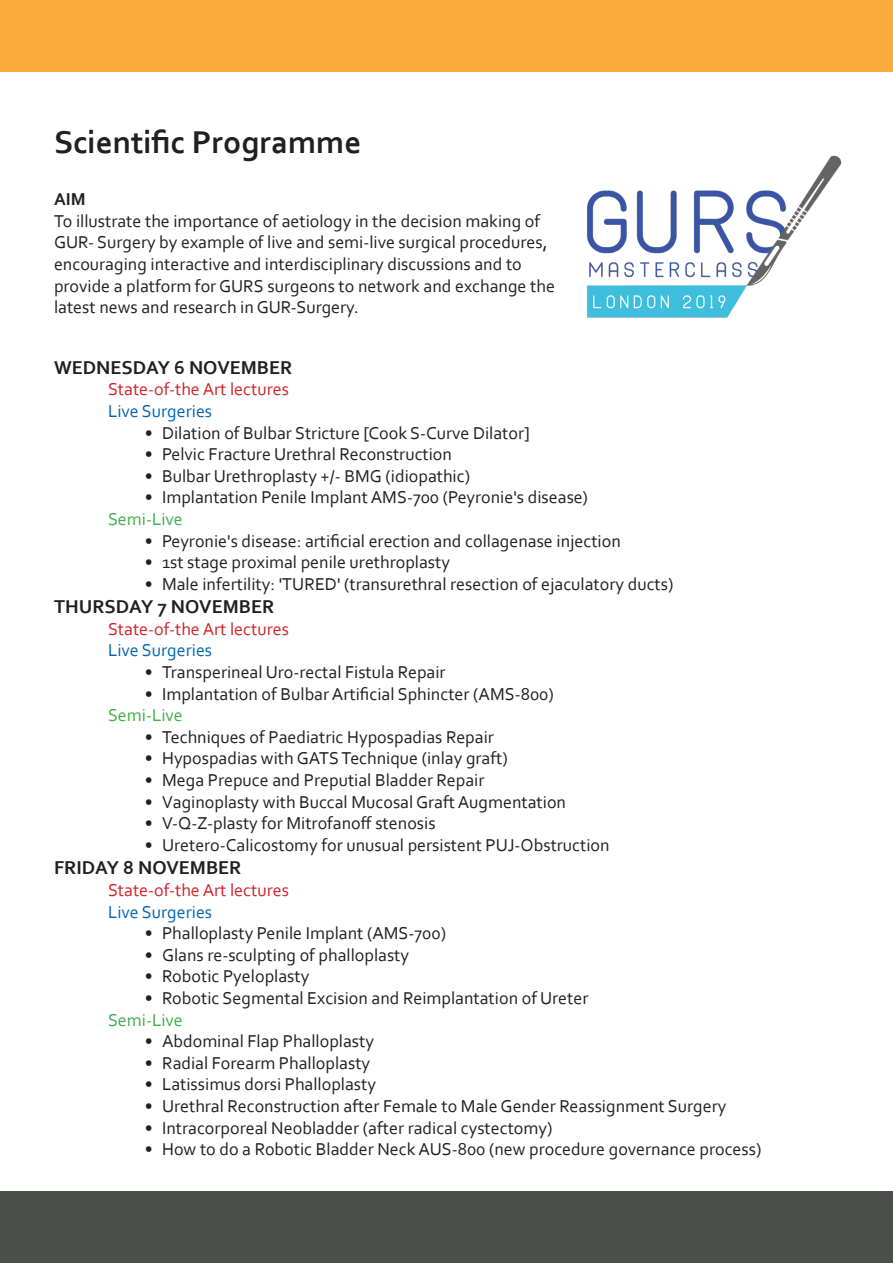
<style>
.page{position:relative;width:893px;height:1263px;background:#fff}
.page>*{position:absolute;margin:0;border:0;box-sizing:border-box;transform-origin:0 0}
.t1{font:700 33px "Corbel";color:#231f20}
.t2{font:700 19.5px "Corbel";color:#231f20}
.t3{font:18px/21.6px "Corbel";color:#231f20}
.t4{font:18px "Corbel";color:#d1232a}
.t5{font:18px "Corbel";color:#0166b3}
.t6{font:18px "Corbel";color:#40ae49}
.t7{font:700 18px "Corbel";color:#231f20}
</style>
<div class="page">
<div style="left:0;top:0;width:893px;height:71px;background:#fbac3b"></div>
<div style="left:0;top:1191px;width:893px;height:72px;background:#4b4f49"></div>
<img style="left:587px;top:155px;width:255px;height:163px">
<p class="t1" style="left:54px;top:122px;width:309px">Scientific Programme</p>
<p class="t7" style="left:54px;top:188px;width:33px">AIM</p>
<p class="t3" style="left:54px;top:210px;width:502px">To illustrate the importance of aetiology in the decision making of GUR- Surgery by example of live and semi-live surgical procedures, encouraging interactive and interdisciplinary discussions and to provide a platform for GURS surgeons to network and exchange the latest news and research in GUR-Surgery.</p>
<p class="t2" style="left:54px;top:355px;width:240px">WEDNESDAY 6 NOVEMBER</p>
<p class="t4" style="left:108px;top:378px;width:182px">State-of-the Art lectures</p>
<p class="t5" style="left:108px;top:400px;width:106px">Live Surgeries</p>
<p class="t3" style="left:145px;top:421px;width:387px">• Dilation of Bulbar Stricture [Cook S-Curve Dilator]</p>
<p class="t3" style="left:145px;top:443px;width:309px">• Pelvic Fracture Urethral Reconstruction</p>
<p class="t3" style="left:145px;top:465px;width:327px">• Bulbar Urethroplasty +/- BMG (idiopathic)</p>
<p class="t3" style="left:145px;top:486px;width:445px">• Implantation Penile Implant AMS-700 (Peyronie's disease)</p>
<p class="t6" style="left:108px;top:508px;width:76px">Semi-Live</p>
<p class="t3" style="left:145px;top:529px;width:478px">• Peyronie's disease: artificial erection and collagenase injection</p>
<p class="t3" style="left:145px;top:551px;width:307px">• 1st stage proximal penile urethroplasty</p>
<p class="t3" style="left:145px;top:573px;width:530px">• Male infertility: 'TURED' (transurethral resection of ejaculatory ducts)</p>
<p class="t2" style="left:54px;top:595px;width:222px">THURSDAY 7 NOVEMBER</p>
<p class="t4" style="left:108px;top:618px;width:182px">State-of-the Art lectures</p>
<p class="t5" style="left:108px;top:639px;width:106px">Live Surgeries</p>
<p class="t3" style="left:145px;top:661px;width:302px">• Transperineal Uro-rectal Fistula Repair</p>
<p class="t3" style="left:145px;top:682px;width:411px">• Implantation of Bulbar Artificial Sphincter (AMS-800)</p>
<p class="t6" style="left:108px;top:704px;width:76px">Semi-Live</p>
<p class="t3" style="left:145px;top:726px;width:351px">• Techniques of Paediatric Hypospadias Repair</p>
<p class="t3" style="left:145px;top:747px;width:364px">• Hypospadias with GATS Technique (inlay graft)</p>
<p class="t3" style="left:145px;top:769px;width:341px">• Mega Prepuce and Preputial Bladder Repair</p>
<p class="t3" style="left:145px;top:790px;width:423px">• Vaginoplasty with Buccal Mucosal Graft Augmentation</p>
<p class="t3" style="left:145px;top:812px;width:292px">• V-Q-Z-plasty for Mitrofanoff stenosis</p>
<p class="t3" style="left:145px;top:834px;width:466px">• Uretero-Calicostomy for unusual persistent PUJ-Obstruction</p>
<p class="t2" style="left:54px;top:856px;width:189px">FRIDAY 8 NOVEMBER</p>
<p class="t4" style="left:108px;top:879px;width:182px">State-of-the Art lectures</p>
<p class="t5" style="left:108px;top:900px;width:106px">Live Surgeries</p>
<p class="t3" style="left:145px;top:922px;width:303px">• Phalloplasty Penile Implant (AMS-700)</p>
<p class="t3" style="left:145px;top:943px;width:266px">• Glans re-sculpting of phalloplasty</p>
<p class="t3" style="left:145px;top:965px;width:166px">• Robotic Pyeloplasty</p>
<p class="t3" style="left:145px;top:987px;width:445px">• Robotic Segmental Excision and Reimplantation of Ureter</p>
<p class="t6" style="left:108px;top:1008px;width:76px">Semi-Live</p>
<p class="t3" style="left:145px;top:1030px;width:231px">• Abdominal Flap Phalloplasty</p>
<p class="t3" style="left:145px;top:1051px;width:227px">• Radial Forearm Phalloplasty</p>
<p class="t3" style="left:145px;top:1073px;width:233px">• Latissimus dorsi Phalloplasty</p>
<p class="t3" style="left:145px;top:1095px;width:583px">• Urethral Reconstruction after Female to Male Gender Reassignment Surgery</p>
<p class="t3" style="left:145px;top:1116px;width:409px">• Intracorporeal Neobladder (after radical cystectomy)</p>
<p class="t3" style="left:145px;top:1138px;width:618px">• How to do a Robotic Bladder Neck AUS-800 (new procedure governance process)</p>
</div>
